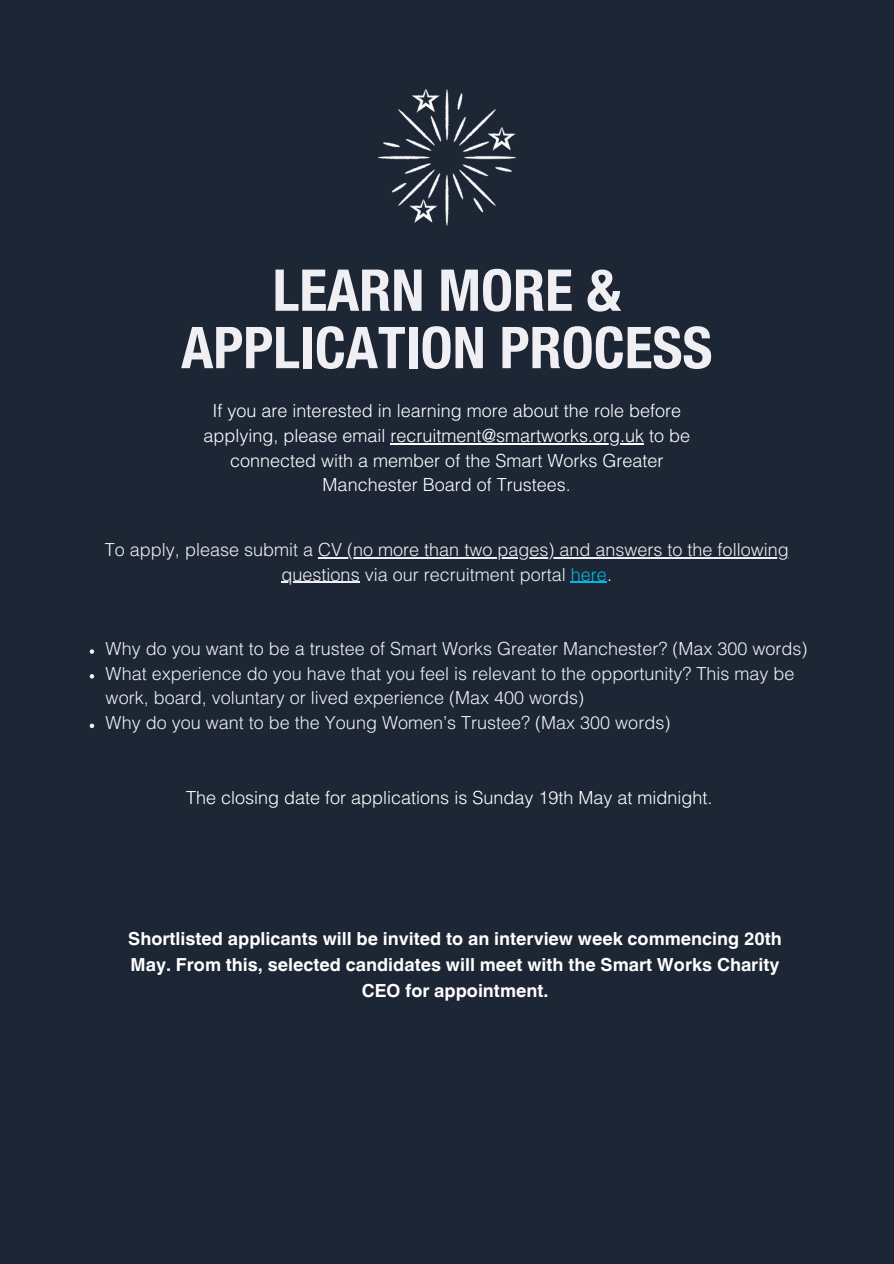
<style>
.page{position:relative;width:894px;height:1264px;background:#fff}
.page>*{position:absolute;margin:0;border:0;box-sizing:border-box;transform-origin:0 0}
.t1{font:700 condensed 57.75px/57.3px "Helvetica Neue Condensed";color:#efeff4;text-align:center}
.t2{font:300 18px/24.8px "Helvetica LT Pro";color:#efeff4;text-align:center}
.t3{font:300 18px/24.8px "Helvetica LT Pro";color:#fff;text-align:center}
.t4{font:700 18px/25.8px "Helvetica World";color:#fff;text-align:center}
.s1{color:#04b4e4}
</style>
<div class="page">
<div style="left:0;top:0;width:893px;height:1263px;background:#1d2635"></div>
<img style="left:379px;top:89px;width:136px;height:136px">
<hr style="left:318px;top:557px;width:470px;height:1px;background:#efeff4">
<hr style="left:281px;top:582px;width:78px;height:1px;background:#efeff4">
<hr style="left:570px;top:582px;width:37px;height:1px;background:#04b4e4">
<svg style="left:90px;top:649px;width:4px;height:5px"></svg>
<svg style="left:90px;top:674px;width:4px;height:4px"></svg>
<svg style="left:90px;top:723px;width:4px;height:5px"></svg>
<hr style="left:390px;top:443px;width:254px;height:1px;background:#fff">
<h1 class="t1" style="left:181px;top:261px;width:532px">LEARN MORE &amp;<br>APPLICATION PROCESS</h1>
<p class="t3" style="left:203px;top:401px;width:488px">If you are interested in learning more about the role before applying, please email recruitment@smartworks.org.uk to be connected with a member of the Smart Works Greater Manchester Board of Trustees.</p>
<p class="t2" style="left:105px;top:539px;width:685px">To apply, please submit a CV (no more than two pages) and answers to the following questions via our recruitment portal <span class="s1">here</span>.</p>
<p class="t2" style="left:106px;top:638px;width:703px;text-align:left">Why do you want to be a trustee of Smart Works Greater Manchester? (Max 300 words)<br>What experience do you have that you feel is relevant to the opportunity? This may be work, board, voluntary or lived experience (Max 400 words)<br>Why do you want to be the Young Women’s Trustee? (Max 300 words)</p>
<p class="t3" style="left:186px;top:787px;width:528px">The closing date for applications is Sunday 19th May at midnight.</p>
<p class="t4" style="left:128px;top:924px;width:654px">Shortlisted applicants will be invited to an interview week commencing 20th<br>May. From this, selected candidates will meet with the Smart Works Charity<br>CEO for appointment.</p>
</div>
